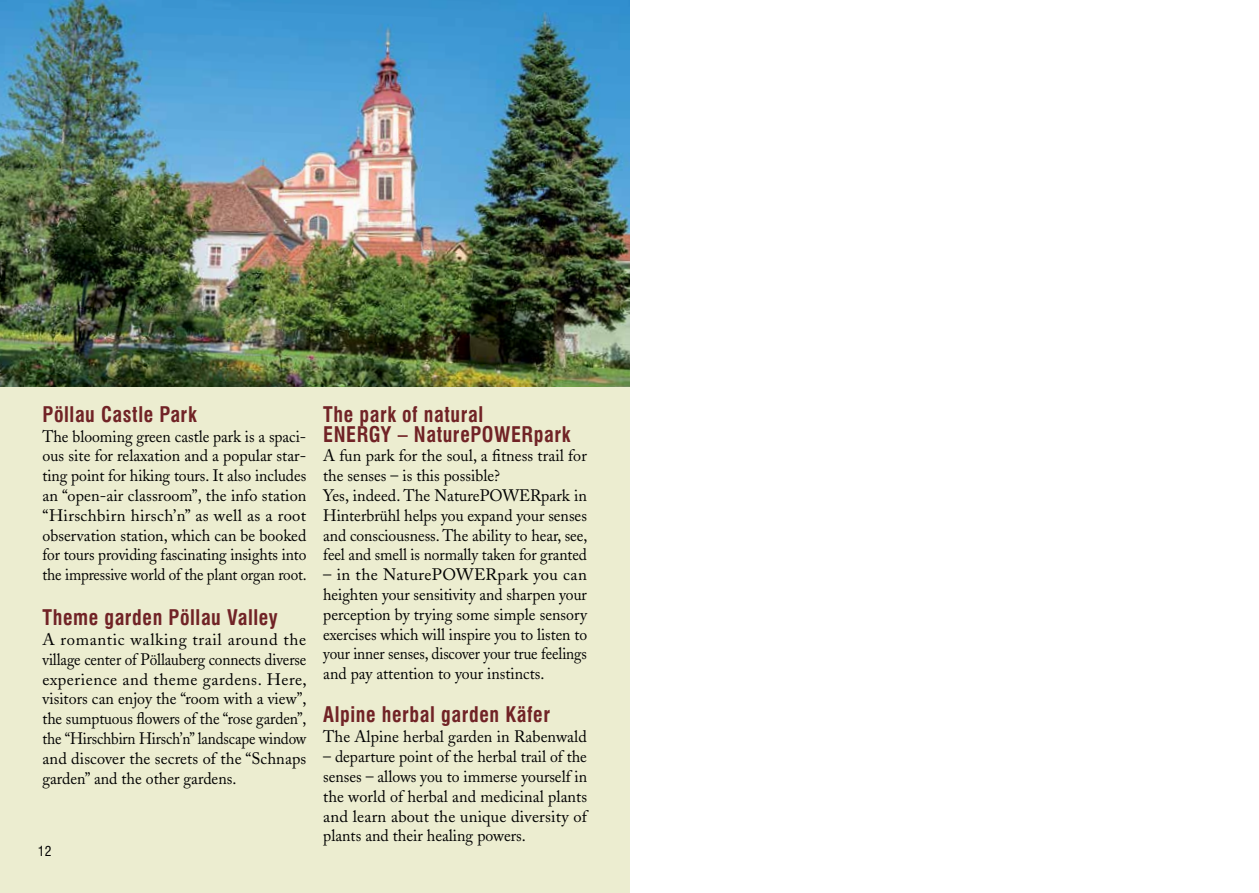
<style>
.page{position:relative;width:1259px;height:893px;background:#fff}
.page>*{position:absolute;margin:0;border:0;box-sizing:border-box;transform-origin:0 0}
.t1{font:700 condensed 21px/19.8px "Swiss 721 BT";letter-spacing:.03em;color:#712326;scale:.95 1}
.t2{font:16.5px/19.8px "Adobe Caslon";color:#000;text-align:justify}
.t3{font:16.5px/19.8px "Adobe Caslon";color:#000;text-align:justify;scale:.95 1}
.t4{font:16.5px/19.8px "Adobe Caslon";color:#000;text-align:justify;scale:.96 1}
.t5{font:condensed 13.5px "Swiss 721 BT";color:#000}
</style>
<div class="page">
<div style="left:0;top:26px;width:629px;height:867px;background:#ecedd0"></div>
<img style="left:0;top:0;width:629px;height:387px">
<p class="t1" style="left:43px;top:404px;width:164px">Pöllau Castle Park</p>
<p class="t3" style="left:43px;top:426px;width:279px">The blooming green castle park is a spaci&shy;ous site for relaxation and a popular star&shy;ting point for hiking tours. It also includes an “open-air classroom”, the info station “Hirschbirn hirsch’n” as well as a root observation station, which can be booked for tours providing fascinating insights into the impressive world of the plant organ root.</p>
<p class="t1" style="left:43px;top:608px;width:249px">Theme garden Pöllau Valley</p>
<p class="t2" style="left:43px;top:630px;width:266px">A romantic walking trail around the village center of Pöllauberg connects diverse experience and theme gardens. Here, visitors can enjoy the “room with a view”, the sumptuous flowers of the “rose garden”, the “Hirschbirn Hirsch’n” landscape window and discover the secrets of the “Schnaps garden” and the other gardens.</p>
<p class="t5" style="left:38px;top:843px;width:15px">12</p>
<p class="t1" style="left:323px;top:404px;width:261px">The park of natural<br>ENERGY – NaturePOWERpark</p>
<p class="t2" style="left:323px;top:446px;width:266px;text-align:left">A fun park for the soul, a fitness trail for the senses – is this possible?<br>Yes, indeed. The NaturePOWERpark in Hinterbrühl helps you expand your senses and consciousness. The ability to hear, see, feel and smell is normally taken for granted</p>
<p class="t2" style="left:323px;top:565px;width:265px">– in the NaturePOWERpark you can heighten your sensitivity and sharpen your perception by trying some simple sensory exercises which will inspire you to listen to your inner senses, discover your true feelings and pay attention to your instincts.</p>
<p class="t1" style="left:323px;top:705px;width:240px">Alpine herbal garden Käfer</p>
<p class="t2" style="left:323px;top:727px;width:265px">The Alpine herbal garden in Rabenwald</p>
<p class="t4" style="left:323px;top:747px;width:276px">– departure point of the herbal trail of the senses – allows you to immerse yourself in the world of herbal and medicinal plants and learn about the unique diversity of plants and their healing powers.</p>
</div>
